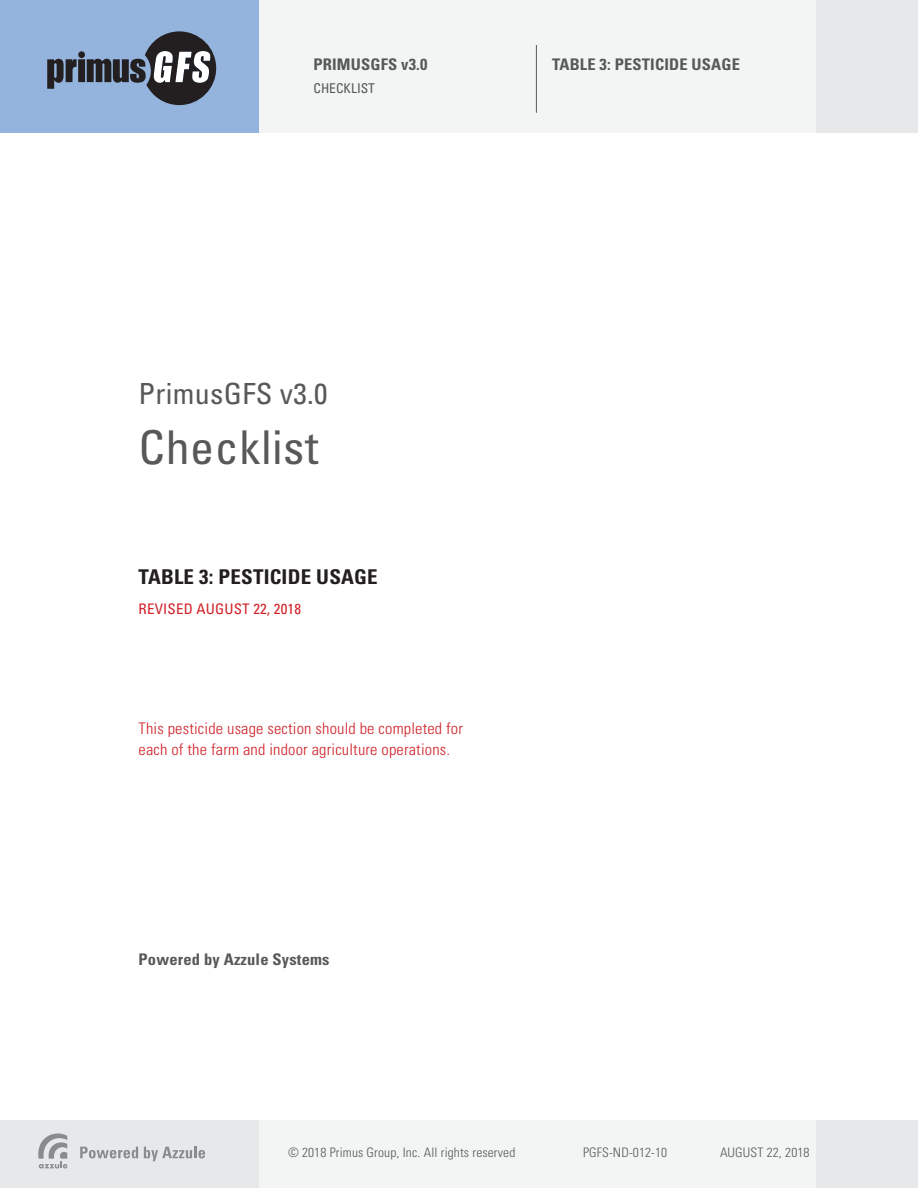
<style>
.page{position:relative;width:918px;height:1188px;background:#fff}
.page>*{position:absolute;margin:0;border:0;box-sizing:border-box;transform-origin:0 0}
.t1{font:condensed 46.5px "Univers LT Std";letter-spacing:.01em;color:#57585a}
.t2{font:condensed 29.1px "Univers LT Std";letter-spacing:.01em;color:#57585a}
.t3{font:700 condensed 20.4px "Univers LT Std";letter-spacing:.01em;color:#231f20}
.t4{font:300 condensed 16.05px/21px "Univers LT Std";letter-spacing:.01em;color:#d1232a}
.t5{font:700 condensed 16.05px "Univers LT Std";letter-spacing:.01em;color:#57585a}
.t6{font:condensed 14.55px "Univers LT Std";letter-spacing:.01em;color:#d1232a}
.t7{font:condensed 13.5px "Univers LT Std";color:#57585a}
.t8{font:300 condensed 13.05px "Univers LT Std";letter-spacing:.01em;color:#57585a}
</style>
<div class="page">
<div style="left:0;top:0;width:918px;height:132px;background:#f3f5f5"></div>
<div style="left:816px;top:0;width:102px;height:132px;background:#e7e8e9"></div>
<div style="left:0;top:0;width:259px;height:133px;background:#94b4dd"></div>
<svg style="left:47px;top:59px;width:30px;height:30px"></svg>
<div style="left:78px;top:59px;width:7px;height:23px;background:#231f20"></div>
<div style="left:78px;top:51px;width:7px;height:7px;background:#231f20;border-radius:50%"></div>
<svg style="left:87px;top:31px;width:129px;height:74px"></svg>
<div style="left:0;top:1120px;width:918px;height:68px;background:#f3f5f5"></div>
<div style="left:816px;top:1120px;width:102px;height:68px;background:#e7e8e9"></div>
<div style="left:0;top:1120px;width:259px;height:68px;background:#e7e8e9"></div>
<svg style="left:80px;top:1147px;width:58px;height:11px"></svg>
<svg style="left:144px;top:1147px;width:61px;height:14px"></svg>
<svg style="left:38px;top:1133px;width:30px;height:35px"></svg>
<hr style="left:536px;top:45px;width:1px;height:68px;background:#57585a">
<p class="t5" style="left:314px;top:55px;width:115px">PRIMUSGFS v3.0</p>
<p class="t7" style="left:314px;top:80px;width:63px">CHECKLIST</p>
<p class="t5" style="left:552px;top:55px;width:189px">TABLE 3: PESTICIDE USAGE</p>
<h2 class="t2" style="left:139px;top:376px;width:190px">PrimusGFS v3.0</h2>
<h1 class="t1" style="left:139px;top:418px;width:181px">Checklist</h1>
<p class="t3" style="left:139px;top:565px;width:241px">TABLE 3: PESTICIDE USAGE</p>
<p class="t6" style="left:139px;top:600px;width:164px">REVISED AUGUST 22, 2018</p>
<p class="t4" style="left:139px;top:718px;width:326px">This pesticide usage section should be completed for each of the farm and indoor agriculture operations.</p>
<p class="t5" style="left:139px;top:950px;width:192px">Powered by Azzule Systems</p>
<p class="t8" style="left:288px;top:1145px;width:229px">© 2018 Primus Group, Inc. All rights reserved</p>
<p class="t8" style="left:583px;top:1145px;width:86px">PGFS-ND-012-10</p>
<p class="t8" style="left:720px;top:1145px;width:91px">AUGUST 22, 2018</p>
</div>
